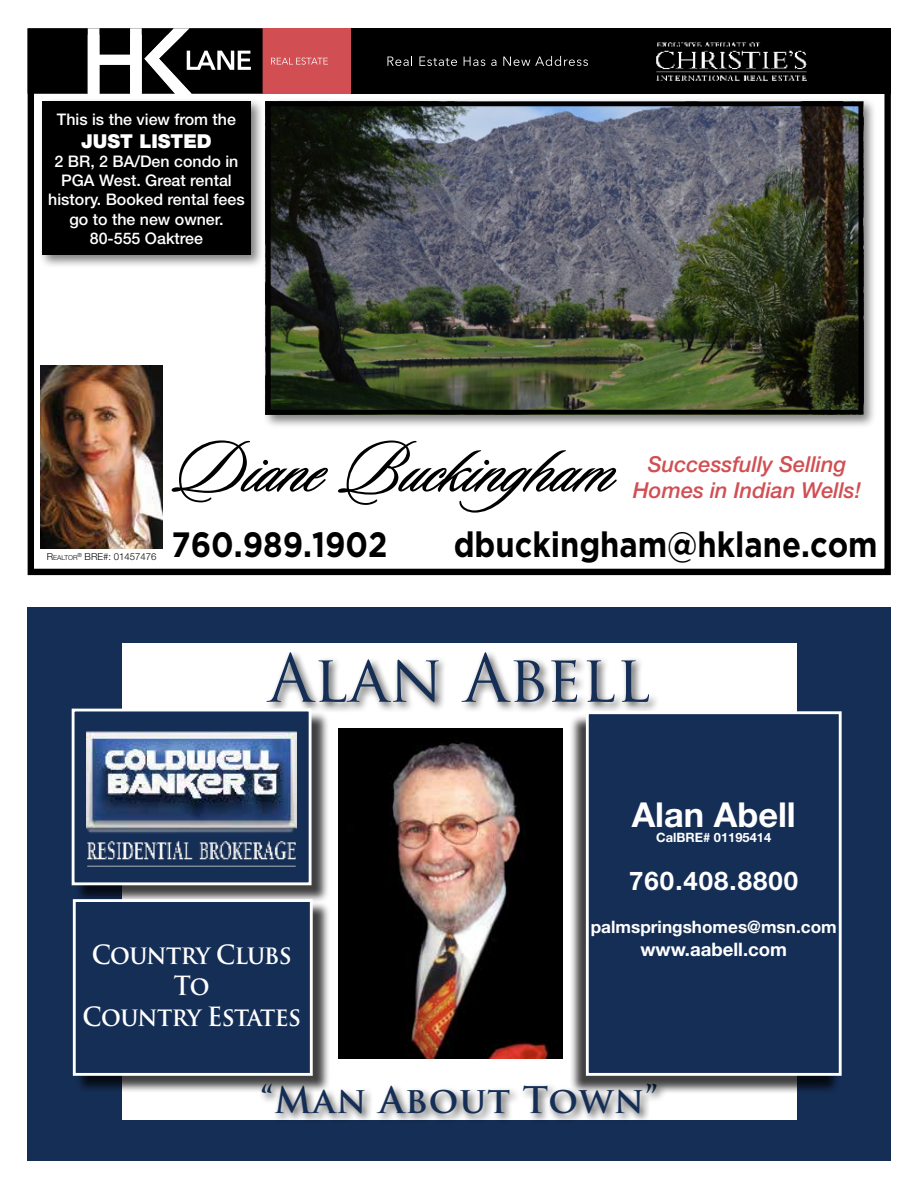
<style>
.page{position:relative;width:918px;height:1188px;background:#fff}
.page>*{position:absolute;margin:0;border:0;box-sizing:border-box;transform-origin:0 0}
.t1{font:64.5px "Trajan Pro";color:#152e55}
.t2{font:700 35.85px "Trajan Pro";letter-spacing:.025em;color:#152e55}
.t3{font:700 35.1px "Gotham";color:#000;scale:.88 1}
.t4{font:700 34.35px "Helvetica Neue LT Std";color:#fff}
.t5{font:700 25.8px/30.9px "Trajan Pro";letter-spacing:-.025em;color:#fff;text-align:center;scale:.93 1}
.t6{font:700 25.8px "Helvetica Neue LT Std";letter-spacing:.04em;color:#fff}
.t7{font:italic 500 22.05px/26.4px "Helvetica Neue";color:#d14f53;text-align:center}
.t8{font:900 19.2px "Helvetica Neue";color:#fff}
.t9{font:700 18.6px "Helvetica Neue LT Std";color:#fff}
.t10{font:700 17.25px "Helvetica Neue LT Std";color:#fff}
.t11{font:500 16.05px/19.2px "Helvetica Neue";color:#fff;text-align:center}
.t12{font:700 12.9px "Helvetica Neue LT Std";color:#fff}
.t13{font:300 9.6px "Helvetica Neue";color:#000}
.t14{font:300 6.75px "Helvetica Neue";color:#000}
.s1{font-size:9.6px}
</style>
<div class="page">
<div style="left:28px;top:28px;width:863px;height:547px;border:6px solid #000"></div>
<img style="left:40px;top:366px;width:123px;height:183px">
<svg style="left:629px;top:568px;width:236px;height:8px;background:#333"></svg>
<svg style="left:172px;top:440px;width:156px;height:62px"></svg>
<svg style="left:338px;top:441px;width:279px;height:72px"></svg>
<div style="left:349px;top:28px;width:542px;height:66px;background:#000"></div>
<div style="left:263px;top:28px;width:88px;height:66px;background:#d14f53"></div>
<svg style="left:271px;top:58px;width:57px;height:7px"></svg>
<svg style="left:387px;top:56px;width:25px;height:10px"></svg>
<svg style="left:419px;top:57px;width:38px;height:9px"></svg>
<svg style="left:464px;top:57px;width:21px;height:9px"></svg>
<svg style="left:491px;top:60px;width:6px;height:6px"></svg>
<svg style="left:503px;top:56px;width:85px;height:10px"></svg>
<svg style="left:28px;top:28px;width:235px;height:66px"></svg>
<img style="left:656px;top:42px;width:151px;height:39px">
<div style="left:38px;top:98px;width:227px;height:171px;background:#000;opacity:.5"></div>
<div style="left:42px;top:101px;width:209px;height:154px;background:#000"></div>
<div style="left:262px;top:98px;width:615px;height:331px;background:#000;opacity:.5"></div>
<img style="left:272px;top:107px;width:585px;height:302px">
<div style="left:266px;top:101px;width:597px;height:314px;border:5px solid #000"></div>
<div style="left:27px;top:607px;width:864px;height:554px;background:#152e55"></div>
<div style="left:122px;top:643px;width:674px;height:477px;background:#fff"></div>
<div style="left:258px;top:1081px;width:409px;height:45px;background:#000;opacity:.75"></div>
<div style="left:263px;top:649px;width:397px;height:65px;background:#000;opacity:.75"></div>
<div style="left:74px;top:711px;width:256px;height:192px;background:#000;opacity:.75"></div>
<div style="left:73px;top:710px;width:237px;height:174px;background:#152e55"></div>
<img style="left:86px;top:732px;width:211px;height:135px">
<div style="left:72px;top:709px;width:240px;height:176px;border:3px solid #fff"></div>
<img style="left:338px;top:729px;width:225px;height:329px">
<div style="left:75px;top:901px;width:256px;height:193px;background:#000;opacity:.75"></div>
<div style="left:74px;top:901px;width:237px;height:173px;background:#152e55"></div>
<div style="left:73px;top:899px;width:240px;height:177px;border:3px solid #fff"></div>
<div style="left:569px;top:715px;width:272px;height:380px;background:#000;opacity:.75"></div>
<div style="left:587px;top:713px;width:253px;height:361px;background:#152e55"></div>
<div style="left:586px;top:711px;width:256px;height:365px;border:3px solid #fff"></div>
<p class="t11" style="left:57px;top:109px;width:181px">This is the view from the</p>
<p class="t8" style="left:81px;top:129px;width:132px">JUST LISTED</p>
<p class="t11" style="left:48px;top:152px;width:198px">2 BR, 2 BA/Den condo in<br>PGA West. Great rental history. Booked rental fees go to the new owner.<br>80-555 Oaktree</p>
<h3 class="t7" style="left:633px;top:451px;width:230px">Successfully Selling<br>Homes in Indian Wells!</h3>
<p class="t14" style="left:47px;top:554px;width:32px"><span class="s1">R</span>EALTOR</p>
<p class="t13" style="left:78px;top:551px;width:80px"><sup>®</sup> BRE#: 01457476</p>
<h3 class="t3" style="left:172px;top:525px;width:247px">760.989.1902</h3>
<h3 class="t3" style="left:454px;top:525px;width:483px">dbuckingham@hklane.com</h3>
<h1 class="t1" style="left:268px;top:637px;width:384px">Alan Abell</h1>
<h3 class="t5" style="left:83px;top:940px;width:236px">Country Clubs<br>To<br>Country Estates</h3>
<h3 class="t4" style="left:632px;top:793px;width:166px">Alan Abell</h3>
<p class="t12" style="left:656px;top:830px;width:117px">CalBRE# 01195414</p>
<h3 class="t6" style="left:629px;top:865px;width:171px">760.408.8800</h3>
<p class="t10" style="left:591px;top:917px;width:248px">palmspringshomes@msn.com</p>
<p class="t9" style="left:640px;top:938px;width:148px">www.aabell.com</p>
<h2 class="t2" style="left:261px;top:1078px;width:399px">“Man About Town”</h2>
</div>
